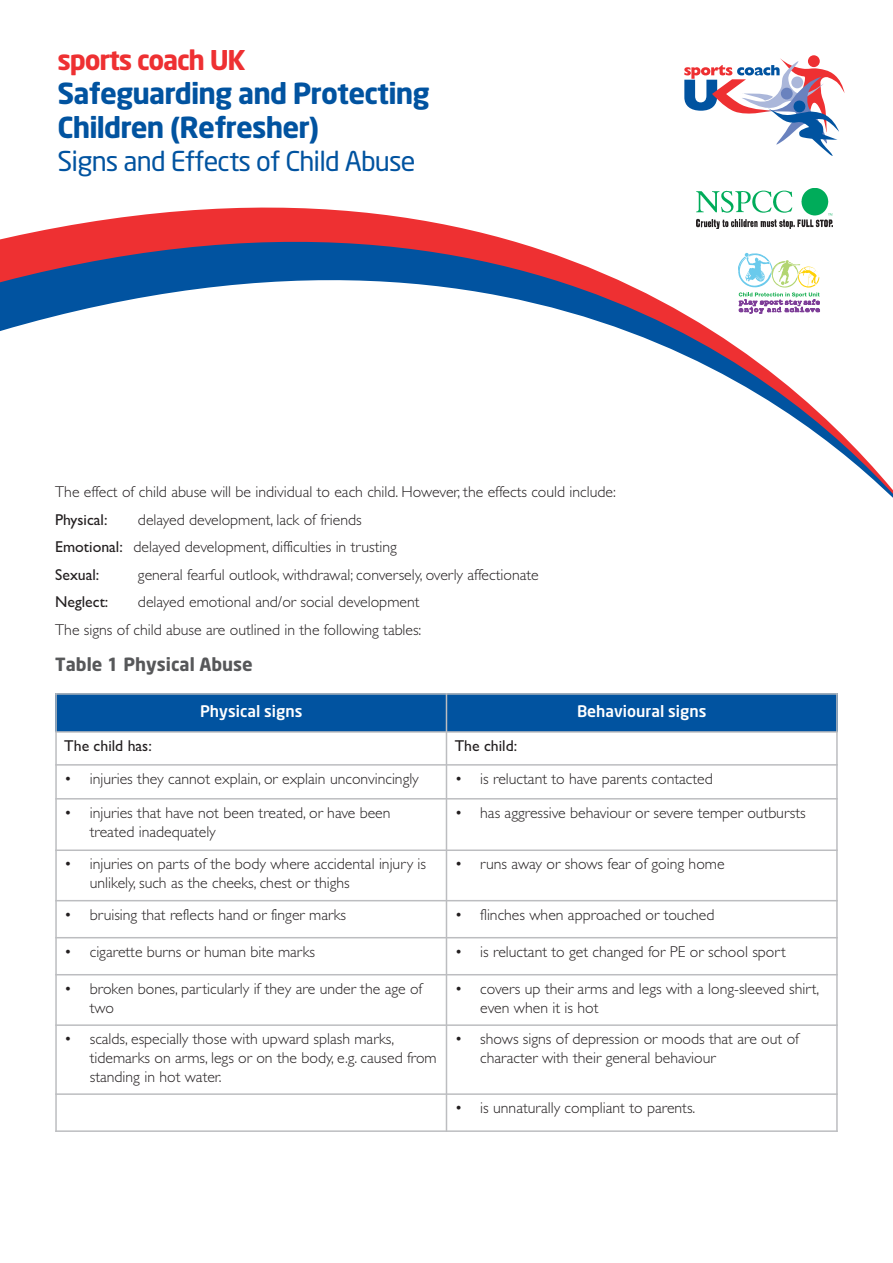
<style>
.page{position:relative;width:893px;height:1263px;background:#fff}
.page>*{position:absolute;margin:0;border:0;box-sizing:border-box;transform-origin:0 0}
.t1{font:700 28.65px/34.3px "Neo Sans";letter-spacing:-.03em;color:#0153a0}
.t2{font:27px "Neo Sans";letter-spacing:-.03em;color:#0153a0}
.t3{font:700 26.85px "Neo Sans";letter-spacing:-.045em;color:#ee3032}
.t4{font:700 18px "Neo Sans";color:#57585a}
.t5{font:300 15.75px/18.9px "Gill Sans";color:#231f20}
.t6{font:15.75px "Gill Sans";color:#231f20}
.t7{font:500 15.75px "Neo Sans";color:#fff}
.s1{font-weight:400}
</style>
<div class="page">
<svg style="left:0;top:208px;width:893px;height:290px"></svg>
<svg style="left:808px;top:55px;width:12px;height:12px"></svg>
<svg style="left:684px;top:58px;width:161px;height:98px"></svg>
<div style="left:55px;top:693px;width:391px;height:39px;background:#0153a0"></div>
<div style="left:446px;top:693px;width:392px;height:39px;background:#0153a0"></div>
<hr style="left:55px;top:693px;width:2px;height:439px;background:#bcbdc0">
<hr style="left:446px;top:693px;width:1px;height:439px;background:#bcbdc0">
<hr style="left:836px;top:693px;width:2px;height:439px;background:#bcbdc0">
<hr style="left:55px;top:693px;width:783px;height:2px;background:#bcbdc0">
<hr style="left:55px;top:731px;width:783px;height:2px;background:#bcbdc0">
<hr style="left:55px;top:764px;width:783px;height:2px;background:#bcbdc0">
<hr style="left:55px;top:798px;width:783px;height:1px;background:#bcbdc0">
<hr style="left:55px;top:849px;width:783px;height:2px;background:#bcbdc0">
<hr style="left:55px;top:900px;width:783px;height:1px;background:#bcbdc0">
<hr style="left:55px;top:937px;width:783px;height:1px;background:#bcbdc0">
<hr style="left:55px;top:974px;width:783px;height:1px;background:#bcbdc0">
<hr style="left:55px;top:1024px;width:783px;height:2px;background:#bcbdc0">
<hr style="left:55px;top:1093px;width:783px;height:2px;background:#bcbdc0">
<hr style="left:55px;top:1130px;width:783px;height:2px;background:#bcbdc0">
<img style="left:697px;top:189px;width:135px;height:39px">
<svg style="left:738px;top:252px;width:82px;height:61px"></svg>
<h3 class="t3" style="left:58px;top:43px;width:190px">sports coach UK</h3>
<h1 class="t1" style="left:58px;top:75px;width:374px">Safeguarding and Protecting<br>Children (Refresher)</h1>
<h2 class="t2" style="left:58px;top:144px;width:360px">Signs and Effects of Child Abuse</h2>
<p class="t5" style="left:55px;top:483px;width:562px">The effect of child abuse will be individual to each child. However, the effects could include:</p>
<p class="t6" style="left:55px;top:510px;width:54px">Physical:</p>
<p class="t5" style="left:55px;top:506px;width:343px;line-height:27.5px;text-indent:83px">delayed development, lack of friends<br><span class="s1">Emotional:</span> delayed development, difficulties in trusting<br><span class="s1">Sexual:</span></p>
<p class="t5" style="left:138px;top:565px;width:402px">general fearful outlook, withdrawal; conversely, overly affectionate</p>
<p class="t5" style="left:55px;top:588px;width:368px;line-height:27.5px;text-align:right">delayed emotional and/or social development<br>The signs of child abuse are outlined in the following tables:</p>
<p class="t4" style="left:55px;top:653px;width:199px">Table 1 Physical Abuse</p>
<p class="t7" style="left:200px;top:702px;width:104px">Physical signs</p>
<p class="t7" style="left:577px;top:702px;width:131px">Behavioural signs</p>
<p class="t6" style="left:64px;top:736px;width:89px">The child has:</p>
<p class="t6" style="left:455px;top:736px;width:64px">The child:</p>
<p class="t5" style="left:64px;top:769px;width:356px">• injuries they cannot explain, or explain unconvincingly</p>
<p class="t5" style="left:455px;top:769px;width:260px">• is reluctant to have parents contacted</p>
<p class="t5" style="left:90px;top:803px;width:302px;text-indent:-26px">• injuries that have not been treated, or have been treated inadequately</p>
<p class="t5" style="left:455px;top:803px;width:353px">• has aggressive behaviour or severe temper outbursts</p>
<p class="t5" style="left:90px;top:854px;width:338px;text-indent:-25px">• injuries on parts of the body where accidental injury is unlikely, such as the cheeks, chest or thighs</p>
<p class="t5" style="left:455px;top:854px;width:271px">• runs away or shows fear of going home</p>
<p class="t5" style="left:64px;top:905px;width:283px">• bruising that reflects hand or finger marks</p>
<p class="t5" style="left:455px;top:905px;width:261px">• flinches when approached or touched</p>
<p class="t5" style="left:64px;top:942px;width:252px">• cigarette burns or human bite marks</p>
<p class="t5" style="left:455px;top:942px;width:332px">• is reluctant to get changed for PE or school sport</p>
<p class="t5" style="left:90px;top:979px;width:334px;text-indent:-25px">• broken bones, particularly if they are under the age of two</p>
<p class="t5" style="left:480px;top:979px;width:341px;text-indent:-26px">• covers up their arms and legs with a long-sleeved shirt, even when it is hot</p>
<p class="t5" style="left:90px;top:1029px;width:348px;text-indent:-26px">• scalds, especially those with upward splash marks, tidemarks on arms, legs or on the body, e.g. caused from standing in hot water.</p>
<p class="t5" style="left:480px;top:1029px;width:320px;text-indent:-26px">• shows signs of depression or moods that are out of character with their general behaviour</p>
<p class="t5" style="left:455px;top:1098px;width:242px">• is unnaturally compliant to parents.</p>
<p class="t6" style="left:55px;top:592px;width:55px">Neglect:</p>
</div>
